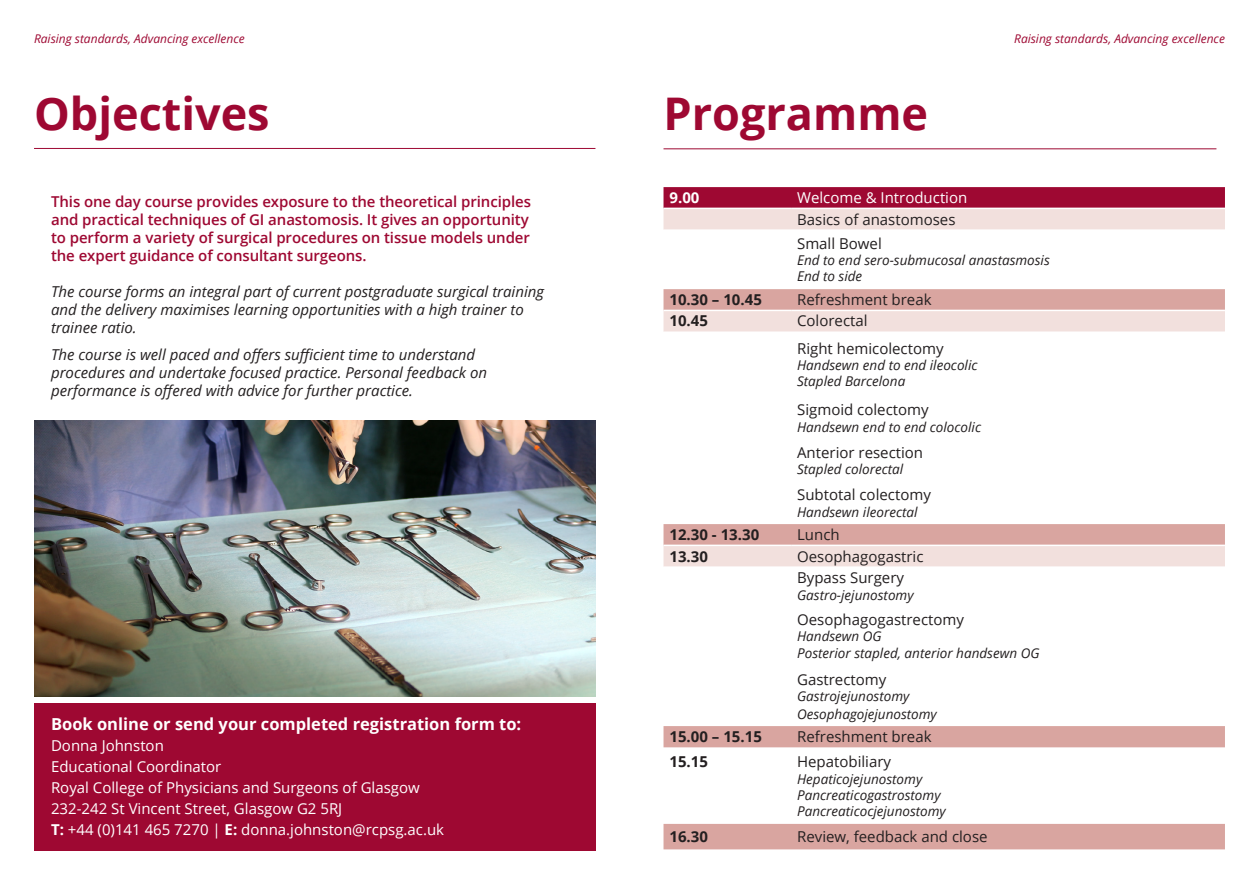
<style>
.page{position:relative;width:1259px;height:893px;background:#fff}
.page>*{position:absolute;margin:0;border:0;box-sizing:border-box;transform-origin:0 0}
.t1{font:700 45px "Open Sans";color:#9e0832}
.t2{font:700 16.5px "Open Sans";color:#fff}
.t3{font:italic 15px/18px "Open Sans";color:#231f20}
.t4{font:15px "Open Sans";color:#231f20}
.t5{font:600 15px/18px "Open Sans";letter-spacing:-.005em;color:#9e0832}
.t6{font:15px "Open Sans";color:#fff}
.t7{font:700 15px "Open Sans";color:#231f20}
.t8{font:700 15px "Open Sans";color:#fff}
.t9{font:italic 13.5px "Open Sans";color:#231f20}
.t10{font:italic 12px "Open Sans";color:#9e0832}
.s1{font-weight:700}
</style>
<div class="page">
<img style="left:34px;top:421px;width:561px;height:275px">
<div style="left:34px;top:703px;width:561px;height:147px;background:#9e0832"></div>
<hr style="left:34px;top:148px;width:561px;height:1px;background:#9e0832">
<hr style="left:663px;top:148px;width:553px;height:1px;background:#9e0832">
<svg style="left:663px;top:187px;width:562px;height:21px;background:#a00e37"></svg>
<div style="left:663px;top:209px;width:562px;height:21px;background:#f2e0dd"></div>
<svg style="left:663px;top:289px;width:562px;height:560px"></svg>
<hr style="left:663px;top:310px;width:128px;height:1px;background:#fff">
<hr style="left:791px;top:310px;width:434px;height:1px;background:#fff">
<hr style="left:663px;top:545px;width:128px;height:1px;background:#fff">
<hr style="left:791px;top:545px;width:434px;height:1px;background:#fff">
<p class="t10" style="left:34px;top:31px;width:212px">Raising standards, Advancing excellence</p>
<p class="t10" style="left:1014px;top:31px;width:212px">Raising standards, Advancing excellence</p>
<p class="t1" style="left:34px;top:82px;width:237px">Objectives</p>
<p class="t5" style="left:51px;top:192px;width:481px">This one day course provides exposure to the theoretical principles and practical techniques of GI anastomosis. It gives an opportunity to perform a variety of surgical procedures on tissue models under the expert guidance of consultant surgeons.</p>
<p class="t3" style="left:51px;top:282px;width:494px">The course forms an integral part of current postgraduate surgical training and the delivery maximises learning opportunities with a high trainer to trainee ratio.</p>
<p class="t3" style="left:51px;top:345px;width:438px">The course is well paced and offers sufficient time to understand procedures and undertake focused practice. Personal feedback on performance is offered with advice for further practice.</p>
<p class="t2" style="left:51px;top:713px;width:472px">Book online or send your completed registration form to:</p>
<p class="t6" style="left:51px;top:736px;width:114px">Donna Johnston</p>
<p class="t6" style="left:51px;top:757px;width:172px">Educational Coordinator</p>
<p class="t6" style="left:51px;top:778px;width:370px">Royal College of Physicians and Surgeons of Glasgow</p>
<p class="t6" style="left:51px;top:799px;width:293px">232-242 St Vincent Street, Glasgow G2 5RJ</p>
<p class="t6" style="left:51px;top:820px;width:394px"><span class="s1">T:</span> +44 (0)141 465 7270 | <span class="s1">E:</span> donna.johnston@rcpsg.ac.uk</p>
<p class="t1" style="left:663px;top:82px;width:266px">Programme</p>
<p class="t8" style="left:669px;top:187px;width:31px">9.00</p>
<p class="t6" style="left:797px;top:188px;width:172px">Welcome &amp; Introduction</p>
<p class="t4" style="left:797px;top:209px;width:160px">Basics of anastomoses</p>
<p class="t4" style="left:797px;top:233px;width:86px">Small Bowel</p>
<p class="t9" style="left:797px;top:251px;width:254px">End to end sero-submucosal anastasmosis</p>
<p class="t9" style="left:797px;top:267px;width:67px">End to side</p>
<p class="t7" style="left:669px;top:289px;width:94px">10.30 – 10.45</p>
<p class="t4" style="left:797px;top:289px;width:136px">Refreshment break</p>
<p class="t7" style="left:669px;top:310px;width:40px">10.45</p>
<p class="t4" style="left:797px;top:310px;width:72px">Colorectal</p>
<p class="t4" style="left:797px;top:338px;width:148px">Right hemicolectomy</p>
<p class="t9" style="left:797px;top:356px;width:182px">Handsewn end to end ileocolic</p>
<p class="t9" style="left:797px;top:372px;width:110px">Stapled Barcelona</p>
<p class="t4" style="left:797px;top:400px;width:133px">Sigmoid colectomy</p>
<p class="t9" style="left:797px;top:417px;width:185px">Handsewn end to end colocolic</p>
<p class="t4" style="left:797px;top:442px;width:128px">Anterior resection</p>
<p class="t9" style="left:797px;top:460px;width:108px">Stapled colorectal</p>
<p class="t4" style="left:797px;top:485px;width:135px">Subtotal colectomy</p>
<p class="t9" style="left:797px;top:502px;width:122px">Handsewn ileorectal</p>
<p class="t7" style="left:669px;top:524px;width:91px">12.30 - 13.30</p>
<p class="t4" style="left:797px;top:524px;width:44px">Lunch</p>
<p class="t7" style="left:669px;top:546px;width:40px">13.30</p>
<p class="t4" style="left:797px;top:546px;width:128px">Oesophagogastric</p>
<p class="t4" style="left:797px;top:568px;width:108px">Bypass Surgery</p>
<p class="t9" style="left:797px;top:585px;width:118px">Gastro-jejunostomy</p>
<p class="t4" style="left:797px;top:609px;width:168px">Oesophagogastrectomy</p>
<p class="t9" style="left:797px;top:627px;width:86px">Handsewn OG</p>
<p class="t9" style="left:797px;top:643px;width:244px">Posterior stapled, anterior handsewn OG</p>
<p class="t4" style="left:797px;top:669px;width:91px">Gastrectomy</p>
<p class="t9" style="left:797px;top:687px;width:114px">Gastrojejunostomy</p>
<p class="t9" style="left:797px;top:705px;width:141px">Oesophagojejunostomy</p>
<p class="t7" style="left:669px;top:726px;width:94px">15.00 – 15.15</p>
<p class="t4" style="left:797px;top:727px;width:136px">Refreshment break</p>
<p class="t7" style="left:669px;top:751px;width:40px">15.15</p>
<p class="t4" style="left:797px;top:752px;width:95px">Hepatobiliary</p>
<p class="t9" style="left:797px;top:769px;width:127px">Hepaticojejunostomy</p>
<p class="t9" style="left:797px;top:786px;width:145px">Pancreaticogastrostomy</p>
<p class="t9" style="left:797px;top:802px;width:150px">Pancreaticocjejunostomy</p>
<p class="t7" style="left:669px;top:826px;width:40px">16.30</p>
<p class="t4" style="left:797px;top:827px;width:192px">Review, feedback and close</p>
</div>
